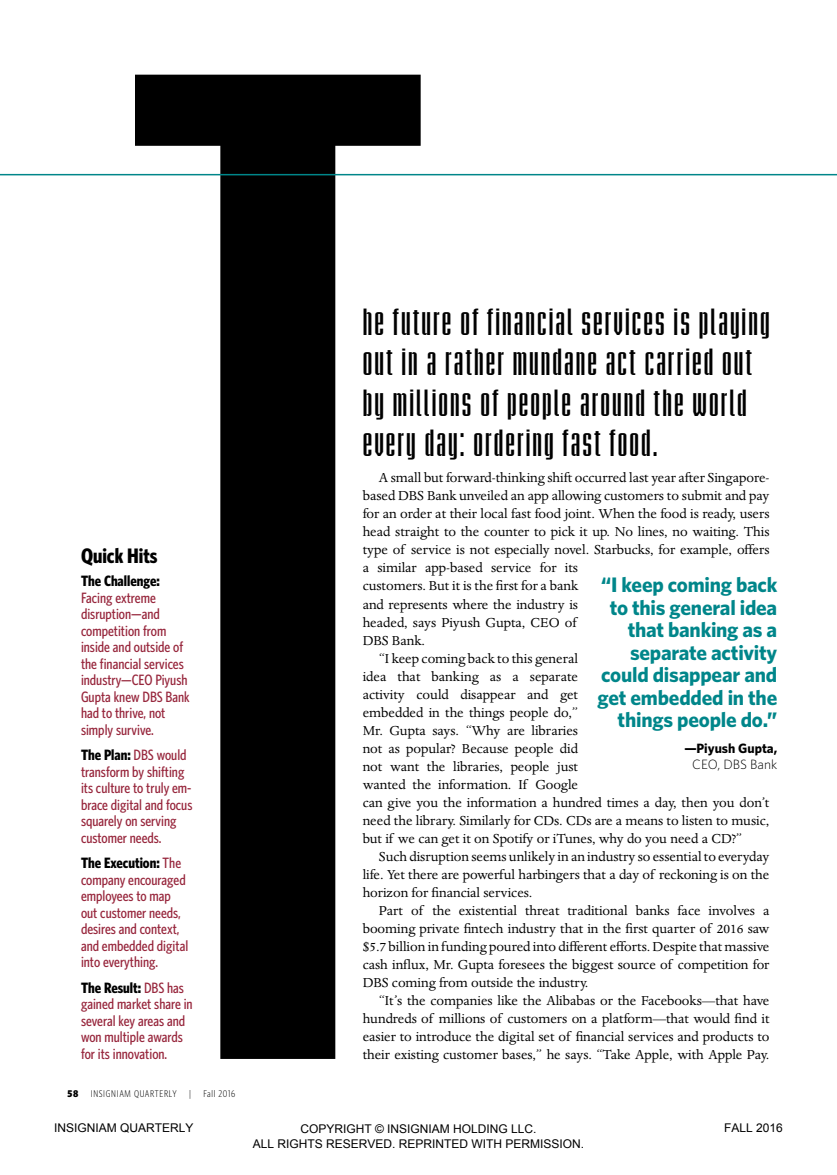
<style>
.page{position:relative;width:837px;height:1175px;background:#fff}
.page>*{position:absolute;margin:0;border:0;box-sizing:border-box;transform-origin:0 0}
.t1{font:700 condensed 30px/40.5px "Briem Akademi Std";letter-spacing:.07em;color:#000}
.t2{font:700 21px/22.5px "Whitney";letter-spacing:-.01em;color:#00868a;text-align:right}
.t3{font:700 21px "Whitney Condensed";color:#000}
.t4{font:15px "Dante MT Std";letter-spacing:-.005em;color:#000}
.t5{font:500 15px/16.5px "Whitney Condensed";color:#97263c}
.t6{font:700 15px "Whitney Condensed";color:#000}
.t7{font:700 13.5px "Whitney";color:#000}
.t8{font:300 13.5px "Whitney";color:#000}
.t9{font:12px/14.4px "Arial";color:#000;text-align:center}
.t10{font:300 9.75px "Whitney Condensed";letter-spacing:.07em;color:#000}
.t11{font:900 9.75px "Whitney Condensed";color:#000}
.s1{font-weight:700;color:#000}
</style>
<div class="page">
<svg style="left:135px;top:75px;width:286px;height:983px"></svg>
<hr style="left:0;top:174px;width:837px;height:1px;background:#00868a">
<h2 class="t3" style="left:81px;top:544px;width:78px">Quick Hits</h2>
<p class="t6" style="left:81px;top:572px;width:80px">The Challenge:</p>
<p class="t5" style="left:81px;top:589px;width:110px">Facing extreme disruption—and competition from inside and outside of the financial services industry—CEO Piyush<br>Gupta knew DBS Bank had to thrive, not simply survive.</p>
<p class="t5" style="left:81px;top:746px;width:113px"><span class="s1">The Plan:</span> DBS would transform by shifting its culture to truly em&shy;brace digital and focus squarely on serving customer needs.</p>
<p class="t5" style="left:81px;top:854px;width:109px"><span class="s1">The Execution:</span> The company encouraged employees to map out customer needs, desires and context, and embedded digital into everything.</p>
<p class="t5" style="left:81px;top:979px;width:113px"><span class="s1">The Result:</span> DBS has gained market share in several key areas and won multiple awards for its innovation.</p>
<p class="t11" style="left:68px;top:1087px;width:12px">58</p>
<p class="t10" style="left:91px;top:1088px;width:87px">INSIGNIAM QUARTERLY</p>
<p class="t10" style="left:189px;top:1088px;width:3px">|</p>
<p class="t10" style="left:203px;top:1088px;width:33px">Fall 2016</p>
<h1 class="t1" style="left:363px;top:302px;width:408px">he future of financial services is playing out in a rather mundane act carried out by millions of people around the world every day: ordering fast food.</h1>
<p class="t4" style="left:379px;top:469px;width:392px">A small but forward-thinking shift occurred last year after Singapore-</p>
<p class="t4" style="left:363px;top:487px;width:408px">based DBS Bank unveiled an app allowing customers to submit and pay</p>
<p class="t4" style="left:363px;top:505px;width:408px">for an order at their local fast food joint. When the food is ready, users</p>
<p class="t4" style="left:363px;top:523px;width:408px">head straight to the counter to pick it up. No lines, no waiting. This</p>
<p class="t4" style="left:363px;top:541px;width:408px">type of service is not especially novel. Starbucks, for example, offers</p>
<p class="t4" style="left:363px;top:559px;width:217px">a similar app-based service for its</p>
<p class="t4" style="left:363px;top:577px;width:217px">customers. But it is the first for a bank</p>
<p class="t4" style="left:363px;top:595px;width:217px">and represents where the industry is</p>
<p class="t4" style="left:363px;top:613px;width:215px">headed, says Piyush Gupta, CEO of</p>
<p class="t4" style="left:363px;top:631px;width:64px">DBS Bank.</p>
<p class="t4" style="left:379px;top:649px;width:201px">“I keep coming back to this general</p>
<p class="t4" style="left:363px;top:667px;width:217px">idea that banking as a separate</p>
<p class="t4" style="left:363px;top:685px;width:217px">activity could disappear and get</p>
<p class="t4" style="left:363px;top:703px;width:217px">embedded in the things people do,”</p>
<p class="t4" style="left:363px;top:721px;width:217px">Mr. Gupta says. “Why are libraries</p>
<p class="t4" style="left:363px;top:739px;width:217px">not as popular? Because people did</p>
<p class="t4" style="left:363px;top:757px;width:217px">not want the libraries, people just</p>
<p class="t4" style="left:363px;top:775px;width:217px">wanted the information. If Google</p>
<p class="t4" style="left:363px;top:793px;width:408px">can give you the information a hundred times a day, then you don’t</p>
<p class="t4" style="left:363px;top:811px;width:408px">need the library. Similarly for CDs. CDs are a means to listen to music,</p>
<p class="t4" style="left:363px;top:829px;width:381px">but if we can get it on Spotify or iTunes, why do you need a CD?”</p>
<p class="t4" style="left:379px;top:847px;width:392px">Such disruption seems unlikely in an industry so essential to everyday</p>
<p class="t4" style="left:363px;top:865px;width:408px">life. Yet there are powerful harbingers that a day of reckoning is on the</p>
<p class="t4" style="left:363px;top:883px;width:171px">horizon for financial services.</p>
<p class="t4" style="left:379px;top:901px;width:392px">Part of the existential threat traditional banks face involves a</p>
<p class="t4" style="left:363px;top:919px;width:408px">booming private fintech industry that in the first quarter of 2016 saw</p>
<p class="t4" style="left:363px;top:937px;width:408px">$5.7 billion in funding poured into different efforts. Despite that massive</p>
<p class="t4" style="left:363px;top:955px;width:408px">cash influx, Mr. Gupta foresees the biggest source of competition for</p>
<p class="t4" style="left:363px;top:973px;width:227px">DBS coming from outside the industry.</p>
<p class="t4" style="left:379px;top:991px;width:392px">“It’s the companies like the Alibabas or the Facebooks—that have</p>
<p class="t4" style="left:363px;top:1009px;width:408px">hundreds of millions of customers on a platform—that would find it</p>
<p class="t4" style="left:363px;top:1027px;width:408px">easier to introduce the digital set of financial services and products to</p>
<p class="t4" style="left:363px;top:1045px;width:408px">their existing customer bases,” he says. “Take Apple, with Apple Pay.</p>
<h2 class="t2" style="left:597px;top:573px;width:181px">“I keep coming back to this general idea that banking as a separate activity could disappear and get embedded in the things people do.”</h2>
<p class="t7" style="left:684px;top:740px;width:94px">—Piyush Gupta,</p>
<p class="t8" style="left:692px;top:757px;width:87px">CEO, DBS Bank</p>
<p class="t9" style="left:54px;top:1120px;width:141px">INSIGNIAM QUARTERLY</p>
<p class="t9" style="left:253px;top:1121px;width:333px">COPYRIGHT © INSIGNIAM HOLDING LLC.<br>ALL RIGHTS RESERVED. REPRINTED WITH PERMISSION.</p>
<p class="t9" style="left:724px;top:1120px;width:60px">FALL 2016</p>
</div>
